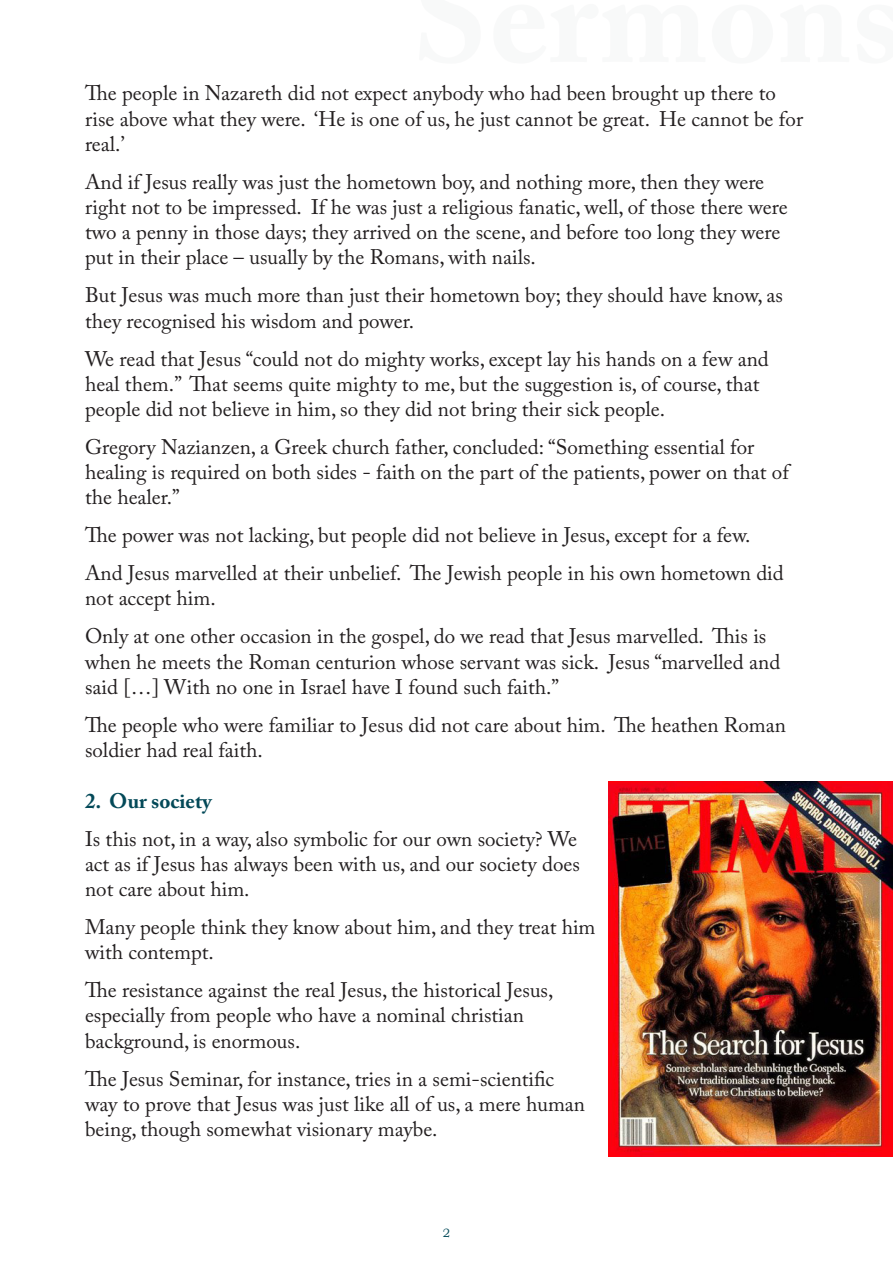
<style>
.page{position:relative;width:893px;height:1263px;background:#fff}
.page>*{position:absolute;margin:0;border:0;box-sizing:border-box;transform-origin:0 0}
.Text_2{font:21px/25.2px "Adobe Caslon Pro";color:#231f20}
.Side_title{font:700 21px "Adobe Caslon Pro";color:#034958}
.t1{font:12px "Bookman Old Style";color:#034958}
</style>
<div class="page">
<img style="left:608px;top:782px;width:285px;height:375px">
<p class="Text_2" style="left:85px;top:81px;width:720px">The people in Nazareth did not expect anybody who had been brought up there to rise above what they were. ‘He is one of us, he just cannot be great. He cannot be for real ‘.</p>
<p class="Text_2" style="left:85px;top:169px;width:704px">And ifJesus really was just the hometown boy, and nothing more, then they were right not to be impressed. If he was just a religious fanatic, well, of those there were two a penny in those days; they arrived on the scene, and before too long they were put in their place – usually by the Romans, with nails.</p>
<p class="Text_2" style="left:85px;top:283px;width:699px">But Jesus was much more than just their hometown boy; they should have know, as they recognised his wisdom and power.</p>
<p class="Text_2" style="left:85px;top:346px;width:685px">We read that Jesus “could not do mighty works, except lay his hands on a few and heal them ” . That seems quite mighty to me, but the suggestion is, of course, that people did not believe in him, so they did not bring their sick people.</p>
<p class="Text_2" style="left:85px;top:434px;width:705px">Gregory Nazianzen a, Greek church father, concluded “: Something essential for healing is required on both sides - faith on the part of the patients, power on that of the healer “.</p>
<p class="Text_2" style="left:85px;top:522px;width:667px">The power was not lacking, but people did not believe in Jesus, except for a few.</p>
<p class="Text_2" style="left:85px;top:560px;width:700px">And Jesus marvelled at their unbelief. The Jewish people in his own hometown did not accept him.</p>
<p class="Text_2" style="left:85px;top:624px;width:697px">Only at one other occasion in the gospel, do we read that Jesus marvelled. This is when he meets the Roman centurion whose servant was sick. Jesus “marvelled and said […] With no one in Israel have I found such faith “.</p>
<p class="Text_2" style="left:85px;top:712px;width:702px">The people who were familiar to Jesus did not care about him. The heathen Roman soldier had real faith.</p>
<p class="Side_title" style="left:85px;top:788px;width:128px">2. Our society</p>
<p class="Text_2" style="left:85px;top:826px;width:496px">Is this not in, a way, also symbolic for our own society? We act as ifJesus has always been with us, and our society does not care about him.</p>
<p class="Text_2" style="left:85px;top:914px;width:512px">Many people think they know about him, and they treat him with contempt.</p>
<p class="Text_2" style="left:85px;top:977px;width:470px">The resistance against the real Jesus, the historical Jesus, especially from people who have a nominal christian background is, enormous.</p>
<p class="Text_2" style="left:85px;top:1066px;width:501px">The Jesus Seminar, for instance, tries in a semi-scientific way to prove that Jesus was just like all of us a, mere human being, though somewhat visionary maybe.</p>
<p class="t1" style="left:443px;top:1225px;width:9px">2</p>
</div>
